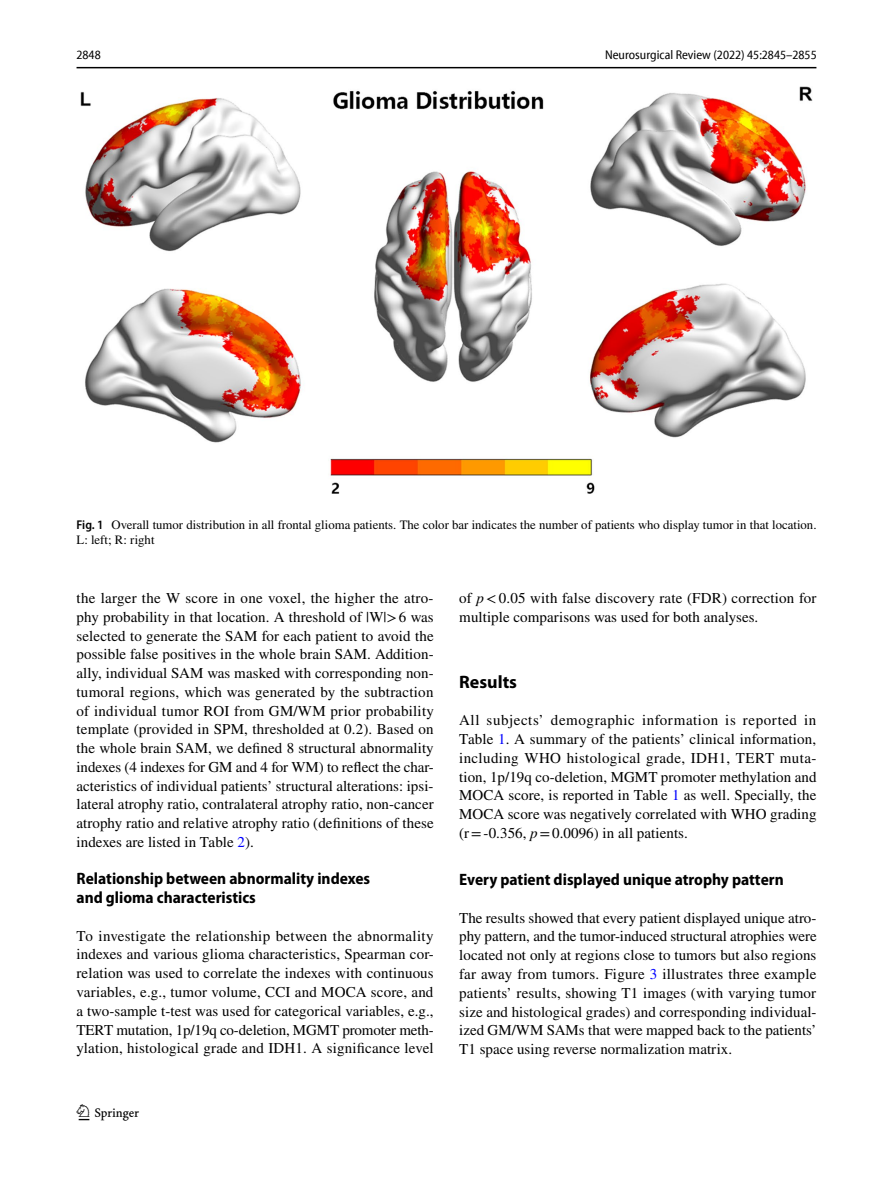
<style>
.page{position:relative;width:893px;height:1187px;background:#fff}
.page>*{position:absolute;margin:0;border:0;box-sizing:border-box;transform-origin:0 0}
.t1{font:22.5px "Springnew Regular 2";color:#000}
.t2{font:700 18px "Myriad Pro";color:#000}
.t3{font:700 semi-condensed 16.5px/18.8px "Myriad Pro";color:#000}
.t4{font:15px/18.8px "STIX";letter-spacing:.005em;color:#000;text-align:justify}
.t5{font:12.75px/15px "STIX";color:#000}
.t6{font:semi-condensed 12.75px "Myriad Pro Unic";color:#000}
.s1{font-family:"Myriad Pro";font-weight:600;font-stretch:semi-condensed}
.s2{color:#00f}
.s3{font-style:italic}
</style>
<div class="page">
<hr style="left:77px;top:67px;width:739px;height:1px;background:#000">
<img style="left:81px;top:87px;width:731px;height:406px">
<p class="t6" style="left:76px;top:50px;width:26px">2848</p>
<p class="t6" style="left:605px;top:50px;width:213px">Neurosurgical Review (2022) 45:2845–2855</p>
<p class="t5" style="left:77px;top:517px;width:741px"><span class="s1">Fig. 1</span> Overall tumor distribution in all frontal glioma patients. The color bar indicates the number of patients who display tumor in that location.<br>L: left; R: right</p>
<p class="t4" style="left:77px;top:589px;width:359px">the larger the W score in one voxel, the higher the atro&shy;phy probability in that location. A threshold of |W|&gt;6 was selected to generate the SAM for each patient to avoid the possible false positives in the whole brain SAM. Addition&shy;ally, individual SAM was masked with corresponding non&shy;tumoral regions, which was generated by the subtraction of individual tumor ROI from GM/WM prior probability template (provided in SPM, thresholded at 0.2). Based on the whole brain SAM, we defined 8 structural abnormality indexes (4 indexes for GM and 4 for WM) to reflect the char&shy;acteristics of individual patients’ structural alterations: ipsi&shy;lateral atrophy ratio, contralateral atrophy ratio, non-cancer atrophy ratio and relative atrophy ratio (definitions of these indexes are listed in Table <span class="s2">2</span>).</p>
<p class="t3" style="left:77px;top:869px;width:295px">Relationship between abnormality indexes and glioma characteristics</p>
<p class="t4" style="left:77px;top:927px;width:359px">To investigate the relationship between the abnormality indexes and various glioma characteristics, Spearman cor&shy;relation was used to correlate the indexes with continuous variables, e.g., tumor volume, CCI and MOCA score, and a two-sample t-test was used for categorical variables, e.g., TERT mutation, 1p/19q co-deletion, MGMT promoter meth&shy;ylation, histological grade and IDH1. A significance level</p>
<h1 class="t1" style="left:79px;top:1104px;width:62px">1 3</h1>
<p class="t4" style="left:459px;top:589px;width:359px">of <span class="s3">p</span>&lt;0.05 with false discovery rate (FDR) correction for multiple comparisons was used for both analyses.</p>
<p class="t2" style="left:459px;top:670px;width:59px">Results</p>
<p class="t4" style="left:459px;top:712px;width:359px">All subjects’ demographic information is reported in Table <span class="s2">1</span>. A summary of the patients’ clinical information, including WHO histological grade, IDH1, TERT muta&shy;tion, 1p/19q co-deletion, MGMT promoter methylation and MOCA score, is reported in Table <span class="s2">1</span> as well. Specially, the MOCA score was negatively correlated with WHO grading (r=-0.356, <span class="s3">p</span>=0.0096) in all patients.</p>
<p class="t3" style="left:459px;top:870px;width:326px">Every patient displayed unique atrophy pattern</p>
<p class="t4" style="left:459px;top:909px;width:359px">The results showed that every patient displayed unique atro&shy;phy pattern, and the tumor-induced structural atrophies were located not only at regions close to tumors but also regions far away from tumors. Figure <span class="s2">3</span> illustrates three example patients’ results, showing T1 images (with varying tumor size and histological grades) and corresponding individual&shy;ized GM/WM SAMs that were mapped back to the patients’ T1 space using reverse normalization matrix.</p>
</div>
